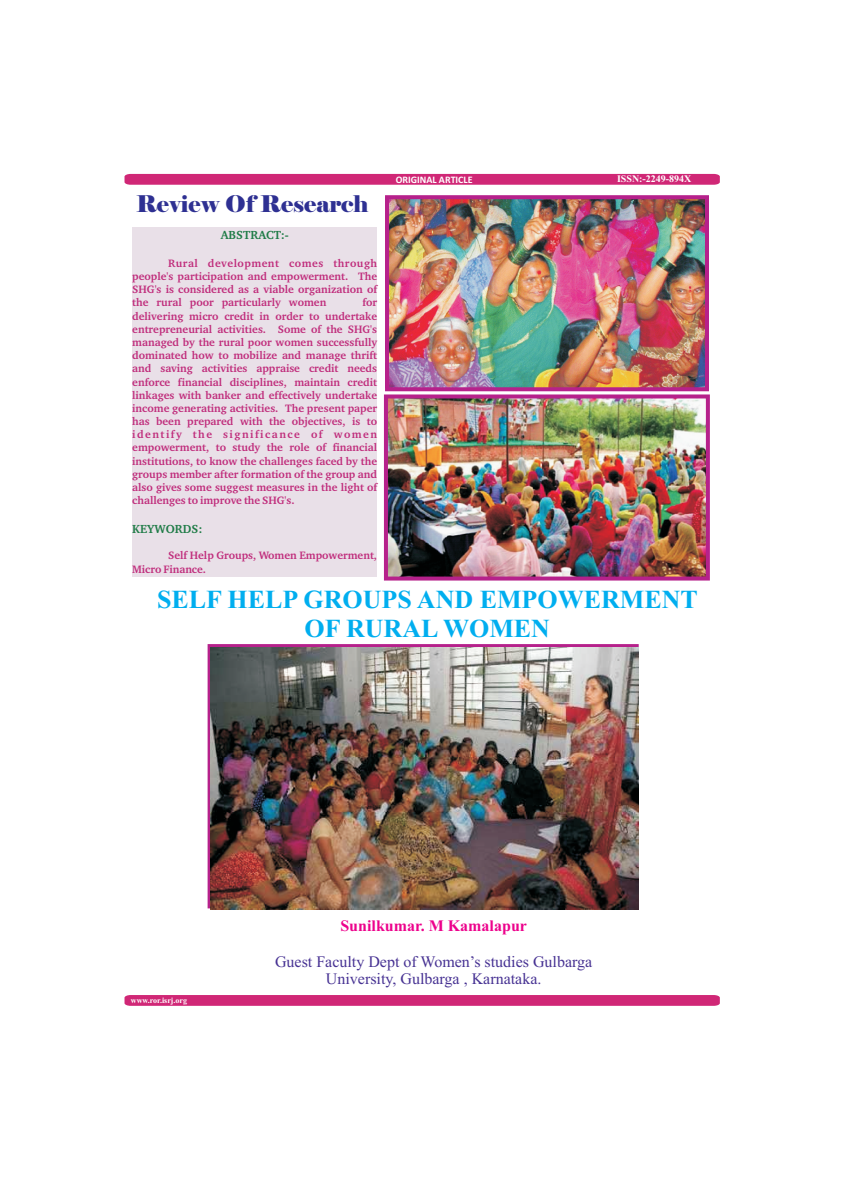
<style>
.page{position:relative;width:842px;height:1191px;background:#fff}
.page>*{position:absolute;margin:0;border:0;box-sizing:border-box;transform-origin:0 0}
.t1{font:700 26px/28.8px "Times New Roman";color:#00aeef;text-align:center}
.t2{font:23px "Elephant";color:#2e3092}
.t3{font:16px/17.7px "Times New Roman";color:#473293;text-align:center}
.t4{font:700 16px "Times New Roman";color:#ed028c}
.t5{font:700 12px "Charter BT";color:#1e7b46}
.t6{font:700 11px/13.2px "Charter BT";color:#c02d7c;text-align:justify}
.t7{font:700 10px "Times New Roman";color:#fff}
.t8{font:700 10px "Calibri";color:#fff}
.t9{font:700 8px "Times New Roman";color:#fff}
</style>
<div class="page">
<div style="left:133px;top:227px;width:244px;height:350px;background:#e9e0e8"></div>
<div style="left:125px;top:995px;width:595px;height:10px;background:#d02776"></div>
<svg style="left:125px;top:174px;width:595px;height:11px;background:#d12c79"></svg>
<img style="left:210px;top:647px;width:428px;height:262px">
<img style="left:390px;top:200px;width:314px;height:186px">
<img style="left:389px;top:399px;width:316px;height:176px">
<div style="left:385px;top:195px;width:324px;height:196px;border:4px solid #b6218b"></div>
<div style="left:384px;top:394px;width:326px;height:186px;border:4px solid #b6218b"></div>
<h2 class="t2" style="left:136px;top:190px;width:234px">Review Of Research</h2>
<p class="t5" style="left:221px;top:230px;width:69px">ABSTRACT:-</p>
<p class="t6" style="left:132px;top:257px;width:246px;text-indent:36px">Rural development comes through people's participation and empowerment. The SHG's is considered as a viable organization of the rural poor particularly women</p>
<p class="t6" style="left:132px;top:297px;width:246px;text-indent:230px">for delivering micro credit in order to undertake entrepreneurial activities. Some of the SHG's managed by the rural poor women successfully dominated how to mobilize and manage thrift and saving activities appraise credit needs enforce financial disciplines, maintain credit linkages with banker and effectively undertake income generating activities. The present paper has been prepared with the objectives, is to identify the significance of women empowerment, to study the role of financial institutions, to know the challenges faced by the groups member after formation of the group and also gives some suggest measures in the light of challenges to improve the SHG's.</p>
<p class="t5" style="left:132px;top:523px;width:72px">KEYWORDS:</p>
<p class="t6" style="left:132px;top:550px;width:246px;text-indent:36px">Self Help Groups, Women Empowerment,<br>Micro Finance.</p>
<p class="t8" style="left:396px;top:176px;width:78px">ORIGINAL ARTICLE</p>
<p class="t7" style="left:617px;top:175px;width:76px">ISSN:-2249-894X</p>
<h1 class="t1" style="left:157px;top:588px;width:542px">SELF HELP GROUPS AND EMPOWERMENT<br>OF RURAL WOMEN</h1>
<p class="t9" style="left:131px;top:997px;width:58px">www.ror.isrj.org</p>
<h3 class="t4" style="left:340px;top:920px;width:188px">Sunilkumar. M Kamalapur</h3>
<h3 class="t3" style="left:275px;top:954px;width:319px">Guest Faculty Dept of Women’s studies Gulbarga<br>University, Gulbarga , Karnataka.</h3>
</div>
